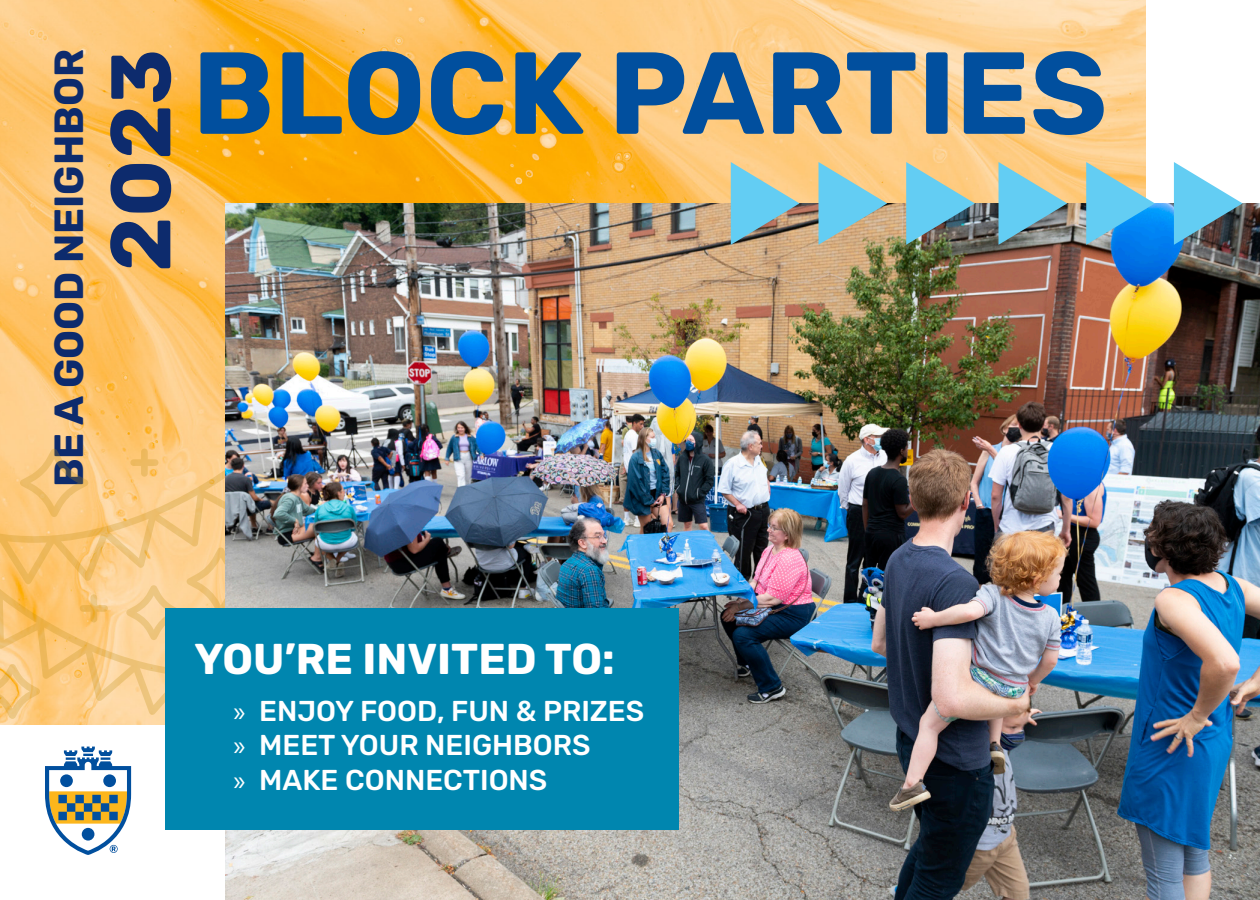
<style>
.page{position:relative;width:1260px;height:900px;background:#fff}
.page>*{position:absolute;margin:0;border:0;box-sizing:border-box;transform-origin:0 0}
.t1{font:700 116.5px "Rubik";color:#014f9e}
.t2{font:700 84.25px "Rubik";color:#0d2b6d}
.t3{font:700 43px "Rubik";color:#fff}
.t4{font:700 40.75px "Rubik";color:#0d2b6d}
.t5{font:500 28.75px "Rubik";color:#fff}
.s1{font-family:"Myriad Pro";font-weight:400}
</style>
<div class="page">
<img style="left:0;top:0;width:1145px;height:725px">
<svg style="left:45px;top:747px;width:86px;height:108px"></svg>
<svg style="left:0;top:448px;width:225px;height:271px;background:#f9ca81"></svg>
<img style="left:225px;top:203px;width:1035px;height:697px">
<svg style="left:731px;top:162px;width:68px;height:83px;background:#98b9b4"></svg>
<svg style="left:819px;top:162px;width:68px;height:83px;background:#a4c3b9"></svg>
<img style="left:906px;top:162px;width:69px;height:83px">
<svg style="left:999px;top:162px;width:68px;height:83px;background:#8fb7b7"></svg>
<svg style="left:1086px;top:162px;width:69px;height:83px;background:#77bed9"></svg>
<svg style="left:1174px;top:162px;width:69px;height:83px"></svg>
<div style="left:166px;top:608px;width:513px;height:222px;background:#0086af"></div>
<p class="t4" style="left:45px;top:487px;width:440px;rotate:-90deg">BE A GOOD NEIGHBOR</p>
<p class="t2" style="left:92px;top:272px;width:224px;rotate:-90deg">2023</p>
<p class="t1" style="left:192px;top:25px;width:916px">BLOCK PARTIES</p>
<p class="t3" style="left:195px;top:634px;width:422px">YOU’RE INVITED TO:</p>
<p class="t5" style="left:233px;top:694px;width:412px"><span class="s1">»</span> ENJOY FOOD, FUN &amp; PRIZES</p>
<p class="t5" style="left:233px;top:729px;width:359px"><span class="s1">»</span> MEET YOUR NEIGHBORS</p>
<p class="t5" style="left:233px;top:763px;width:316px"><span class="s1">»</span> MAKE CONNECTIONS</p>
</div>
